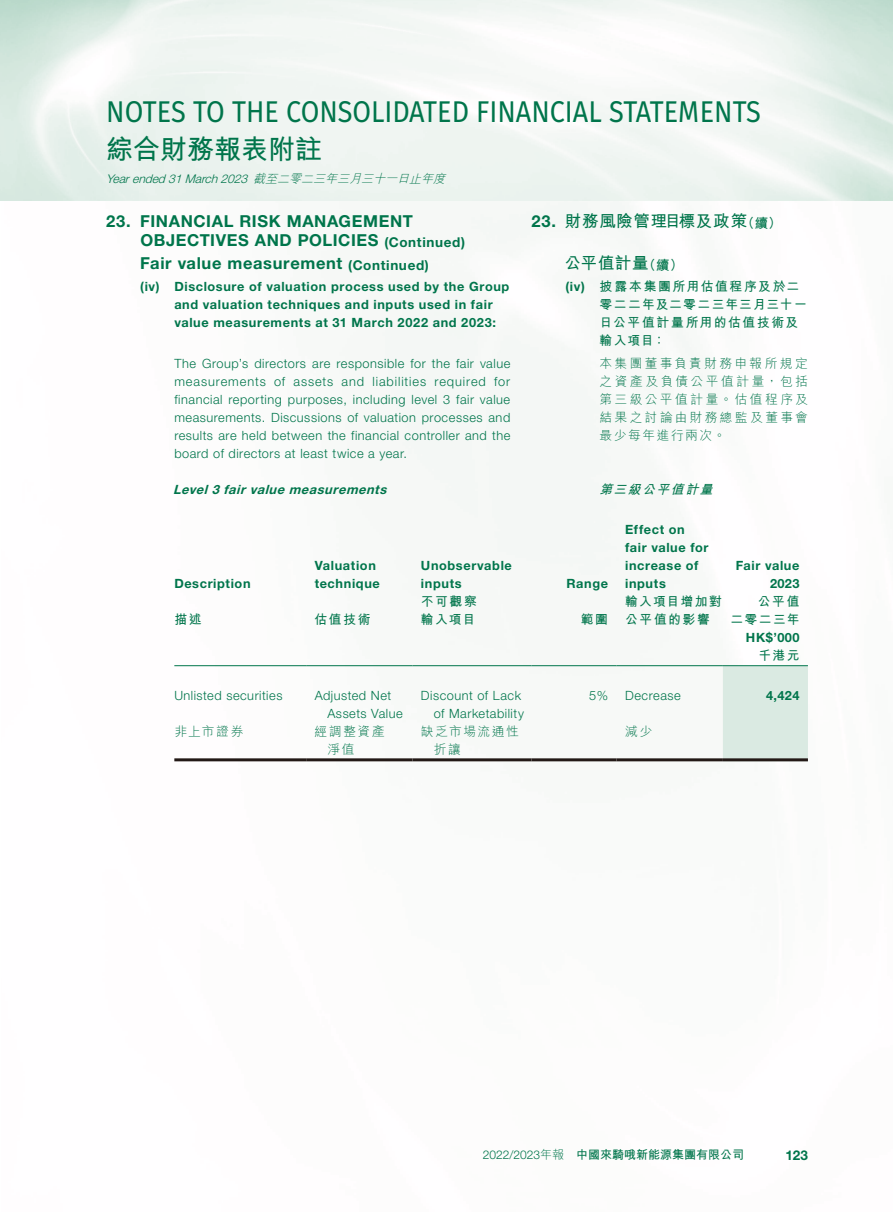
<style>
.page{position:relative;width:893px;height:1212px;background:#fff}
.page>*{position:absolute;margin:0;border:0;box-sizing:border-box;transform-origin:0 0}
.t1{font:30px "Fira Sans";color:#00754b;scale:.9 1}
.t2{font:700 27px "M Hei HK";color:#00754b}
.t3{font:700 16.5px/18.8px "Helvetica Neue LT Std";letter-spacing:.035em;color:#00754b}
.t4{font:700 16.5px "M Hei HK";letter-spacing:.04em;color:#00754b}
.t5{font:700 13.5px "Helvetica Neue LT Std";color:#00754b}
.t6{font:300 12.75px/18px "Helvetica Neue LT Std";letter-spacing:.04em;color:#00754b;text-align:justify}
.t7{font:700 12.75px/18px "Helvetica Neue LT Std";letter-spacing:.05em;color:#00754b}
.t8{font:700 12.75px/18px "M Hei HK";letter-spacing:.115em;color:#00754b}
.t9{font:300 12.75px/18px "M Hei HK";letter-spacing:.165em;color:#00754b;text-align:justify}
.t10{font:italic 700 12.75px "Helvetica Neue LT Std";color:#00754b}
.t11{font:300 12.75px/18px "M Hei HK";letter-spacing:.115em;color:#00754b}
.t12{font:italic 700 12.75px "M Hei HK";color:#00754b}
.t13{font:italic 300 12px "Helvetica Neue LT Std";color:#00754b}
.t14{font:700 12px "M Hei HK";color:#00754b}
.s1{font-family:"M Hei HK"}
.s2{font-size:13.5px}
.s3{font-family:"Helvetica Neue LT Std"}
.s4{font-family:"Helvetica Neue LT Std";font-weight:300}
.s5{font-weight:300}
</style>
<div class="page">
<div style="left:723px;top:666px;width:85px;height:92px;background:#daeae2"></div>
<hr style="left:174px;top:665px;width:132px;height:1px;background:#00754b">
<hr style="left:306px;top:665px;width:106px;height:1px;background:#00754b">
<hr style="left:412px;top:665px;width:119px;height:1px;background:#00754b">
<hr style="left:531px;top:665px;width:86px;height:1px;background:#00754b">
<hr style="left:617px;top:665px;width:106px;height:1px;background:#00754b">
<hr style="left:723px;top:665px;width:85px;height:1px;background:#00754b">
<hr style="left:174px;top:758px;width:132px;height:3px;background:#231916">
<hr style="left:306px;top:758px;width:106px;height:3px;background:#231916">
<hr style="left:412px;top:758px;width:119px;height:3px;background:#231916">
<hr style="left:531px;top:758px;width:86px;height:3px;background:#231916">
<hr style="left:617px;top:758px;width:106px;height:3px;background:#231916">
<hr style="left:723px;top:758px;width:85px;height:3px;background:#231916">
<h1 class="t1" style="left:106px;top:88px;width:729px">NOTES TO THE CONSOLIDATED FINANCIAL STATEMENTS</h1>
<h2 class="t2" style="left:106px;top:130px;width:217px">綜合財務報表附註</h2>
<p class="t13" style="left:106px;top:171px;width:344px">Yearended31March2023 <span class="s1">截至二零二三年三月三十一日止年度</span></p>
<p class="t3" style="left:140px;top:212px;width:326px;text-indent:-34px">23. FINANCIAL RISK MANAGEMENT<br>OBJECTIVES AND POLICIES <span class="s2">(Continued)</span></p>
<p class="t3" style="left:140px;top:253px;width:290px">Fair value measurement <span class="s2">(Continued)</span></p>
<p class="t7" style="left:174px;top:278px;width:337px;text-indent:-34px">(iv) Disclosure of valuation process used by the Group and valuation techniques and inputs used in fair value measurements at 31 March 2022 and 2023:</p>
<p class="t6" style="left:174px;top:354px;width:337px">The Group’s directors are responsible for the fair value measurements of assets and liabilities required for financial reporting purposes, including level 3 fair value measurements. Discussions of valuation processes and results are held between the financial controller and the board of directors at least twice a year.</p>
<p class="t10" style="left:173px;top:481px;width:219px">Level3 fairvalue measurements</p>
<p class="t4" style="left:531px;top:209px;width:252px"><span class="s3">23.</span> 財務風險管理目標及政策<span class="s2">（續）</span></p>
<p class="t4" style="left:564px;top:251px;width:120px">公平值計量<span class="s2">（續）</span></p>
<p class="t8" style="left:600px;top:277px;width:209px;text-indent:-34px"><span class="s3">(iv)</span> 披露本集團所用估值程序及於二零二二年及二零二三年三月三十一日公平值計量所用的估值技術及輸入項目：</p>
<p class="t9" style="left:600px;top:354px;width:210px">本集團董事負責財務申報所規定之資產及負債公平值計量，包括第三級公平值計量。估值程序及結果之討論由財務總監及董事會最少每年進行兩次。</p>
<p class="t12" style="left:600px;top:480px;width:119px">第三級公平值計量</p>
<p class="t7" style="left:174px;top:574px;width:78px">Description</p>
<p class="t7" style="left:315px;top:556px;width:67px">Valuation technique</p>
<p class="t7" style="left:421px;top:556px;width:92px">Unobservable inputs</p>
<p class="t7" style="left:566px;top:574px;width:43px">Range</p>
<p class="t7" style="left:625px;top:520px;width:85px">Effect on fair value for increase of inputs</p>
<p class="t7" style="left:736px;top:556px;width:65px;text-align:right">Fair value<br>2023</p>
<p class="t8" style="left:174px;top:609px;width:29px">描述</p>
<p class="t8" style="left:315px;top:609px;width:57px">估值技術</p>
<p class="t8" style="left:421px;top:591px;width:57px">不可觀察輸入項目</p>
<p class="t8" style="left:581px;top:609px;width:29px">範圍</p>
<p class="t8" style="left:625px;top:591px;width:98px">輸入項目增加對公平值的影響</p>
<p class="t8" style="left:730px;top:591px;width:71px;text-align:right">公平值<br>二零二三年</p>
<p class="t7" style="left:746px;top:628px;width:55px">HK$’000</p>
<p class="t8" style="left:758px;top:645px;width:42px">千港元</p>
<p class="t6" style="left:174px;top:687px;width:110px">Unlisted securities</p>
<p class="t6" style="left:327px;top:687px;width:77px;text-indent:-13px">Adjusted Net<br>Assets Value</p>
<p class="t6" style="left:421px;top:687px;width:104px;text-align:right">Discount of Lack of Marketability</p>
<p class="t6" style="left:589px;top:687px;width:20px">5%</p>
<p class="t6" style="left:625px;top:687px;width:57px">Decrease</p>
<p class="t7" style="left:766px;top:687px;width:35px">4,424</p>
<p class="t9" style="left:174px;top:723px;width:71px">非上市證券</p>
<p class="t9" style="left:327px;top:723px;width:59px;text-indent:-13px">經調整資產淨值</p>
<p class="t11" style="left:434px;top:723px;width:87px;text-indent:-13px">缺乏市場流通性折讓</p>
<p class="t9" style="left:625px;top:723px;width:29px">減少</p>
<p class="t14" style="left:483px;top:1146px;width:263px"><span class="s4">2022/2023</span><span class="s5">年報</span> 中國來騎哦新能源集團有限公司</p>
<p class="t5" style="left:785px;top:1147px;width:24px">123</p>
</div>
